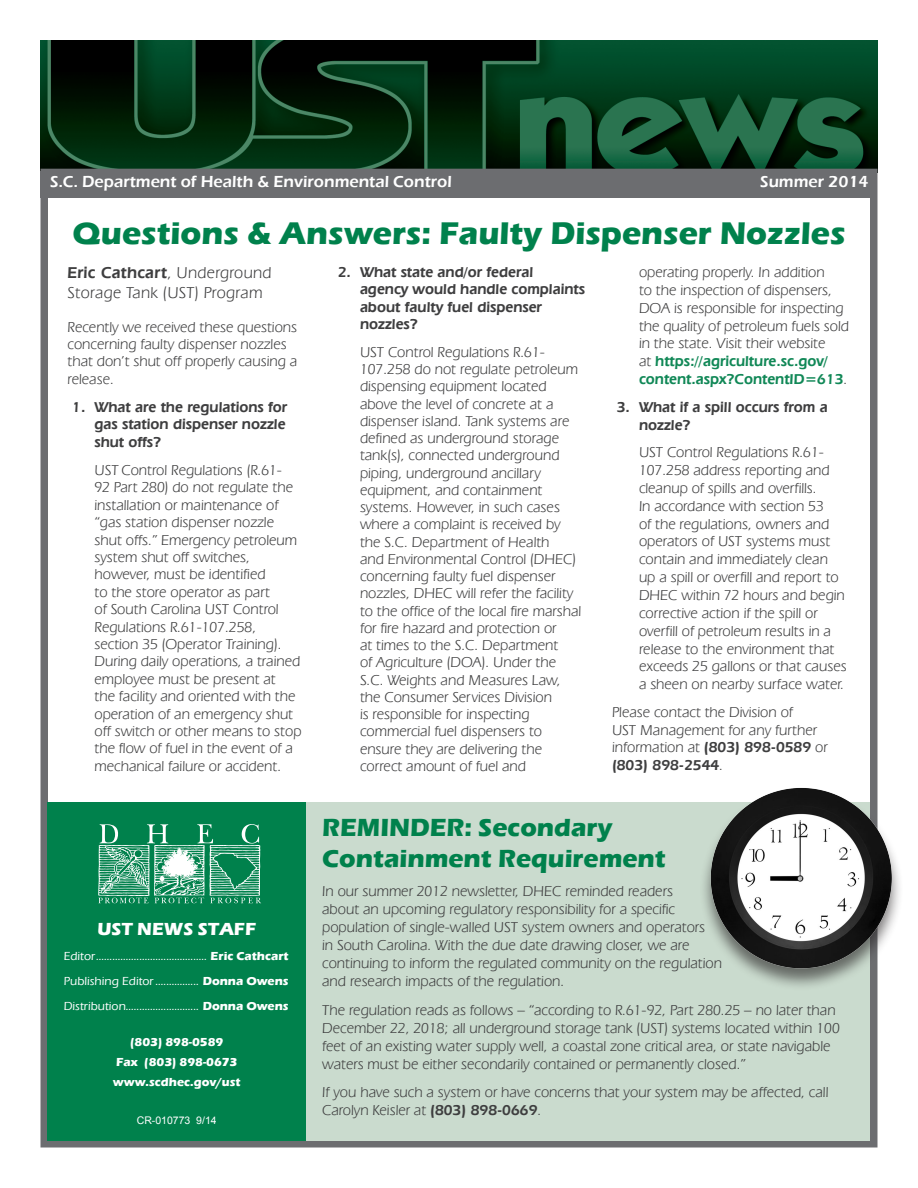
<style>
.page{position:relative;width:918px;height:1188px;background:#fff}
.page>*{position:absolute;margin:0;border:0;box-sizing:border-box;transform-origin:0 0}
.Article_Header{font:700 32.25px "Eras ITC";color:#00814c}
.Article_Header-2{font:700 25.5px/30.6px "Eras ITC";color:#00814c}
.t1{font:700 18px "Eras ITC";color:#fff}
.t2{font:600 16.5px "Eras ITC";color:#fff}
.Article_byline{font:16.5px/19.8px "Eras IT Cby BT";letter-spacing:.02em;color:#3e3e3f}
.body_txt{font:15px/17.2px "Eras IT Cby BT";color:#3e3e3f}
.body_txt-2{font:600 15px/17.2px "Eras IT Cby BT";color:#3e3e3f}
.t3{font:500 12px "Eras ITC";color:#fff}
.t4{font:700 12px "Eras ITC";color:#fff}
.t5{font:10.5px "Arial";color:#fff}
.s1{font-weight:600}
.s2{font-weight:600;color:#118857}
.s3{font-weight:700}
</style>
<div class="page">
<img style="left:40px;top:40px;width:838px;height:129px">
<div style="left:40px;top:169px;width:838px;height:979px;border:8px solid #6c6d70"></div>
<div style="left:40px;top:172px;width:838px;height:26px;background:#6c6d70"></div>
<div style="left:306px;top:802px;width:564px;height:338px;background:#cadbce"></div>
<div style="left:48px;top:802px;width:258px;height:338px;background:#00814c"></div>
<svg style="left:98px;top:824px;width:163px;height:79px"></svg>
<div style="left:699px;top:787px;width:204px;height:204px;background:#231f20;opacity:.6"></div>
<img style="left:710px;top:786px;width:182px;height:185px">
<p class="t2" style="left:50px;top:173px;width:403px">S.C. Department of Health &amp; Environmental Control</p>
<p class="t2" style="left:760px;top:173px;width:110px">Summer 2014</p>
<p class="Article_Header" style="left:73px;top:215px;width:775px">Questions &amp; Answers: Faulty Dispenser Nozzles</p>
<p class="Article_byline" style="left:68px;top:263px;width:206px"><span class="s1">Eric Cathcart</span>, Underground<br>Storage Tank (UST) Program</p>
<p class="body_txt" style="left:68px;top:318px;width:231px">Recently we received these questions concerning faulty dispenser nozzles that don’t shut off properly causing a release.</p>
<p class="body_txt-2" style="left:94px;top:398px;width:194px;text-align:justify;text-indent:-22px">1. What are the regulations for gas station dispenser nozzle shut offs?</p>
<p class="body_txt" style="left:94px;top:461px;width:209px">UST Control Regulations (R.61-<br>92 Part 280) do not regulate the installation or maintenance of “gas station dispenser nozzle shut offs.” Emergency petroleum system shut off switches, however, must be identified<br>to the store operator as part<br>of South Carolina UST Control<br>Regulations R.61-107.258, section 35 (Operator Training).<br>During daily operations, a trained employee must be present at<br>the facility and oriented with the operation of an emergency shut off switch or other means to stop the flow of fuel in the event of a mechanical failure or accident.</p>
<p class="body_txt-2" style="left:360px;top:263px;width:226px;text-indent:-22px">2. What state and/or federal agency would handle complaints about faulty fuel dispenser nozzles?</p>
<p class="body_txt" style="left:360px;top:343px;width:223px">UST Control Regulations R.61-<br>107.258 do not regulate petroleum dispensing equipment located above the level of concrete at a dispenser island. Tank systems are defined as underground storage tank(s), connected underground piping, underground ancillary equipment, and containment systems. However, in such cases where a complaint is received by the S.C. Department of Health<br>and Environmental Control (DHEC) concerning faulty fuel dispenser nozzles, DHEC will refer the facility to the office of the local fire marshal for fire hazard and protection or<br>at times to the S.C. Department<br>of Agriculture (DOA). Under the<br>S.C. Weights and Measures Law, the Consumer Services Division<br>is responsible for inspecting commercial fuel dispensers to ensure they are delivering the correct amount of fuel and</p>
<p class="body_txt" style="left:639px;top:263px;width:212px;line-height:17.9px">operating properly. In addition<br>to the inspection of dispensers, DOA is responsible for inspecting the quality of petroleum fuels sold in the state. Visit their website<br>at <span class="s2">https://agriculture.sc.gov/ content.aspx?ContentID=613</span>.</p>
<p class="body_txt-2" style="left:639px;top:398px;width:190px;line-height:17.9px;text-indent:-22px">3. What if a spill occurs from a nozzle?</p>
<p class="body_txt" style="left:639px;top:443px;width:209px;line-height:17.9px">UST Control Regulations R.61-<br>107.258 address reporting and cleanup of spills and overfills.<br>In accordance with section 53<br>of the regulations, owners and operators of UST systems must contain and immediately clean up a spill or overfill and report to<br>DHEC within 72 hours and begin corrective action if the spill or overfill of petroleum results in a release to the environment that exceeds 25 gallons or that causes a sheen on nearby surface water.</p>
<p class="body_txt" style="left:612px;top:703px;width:217px;line-height:17.9px">Please contact the Division of<br>UST Management for any further information at <span class="s1">(803) 898-0589</span> or <span class="s1">(803) 898-2544</span>.</p>
<p class="t1" style="left:97px;top:918px;width:160px">UST NEWS STAFF</p>
<p class="t3" style="left:64px;top:949px;width:227px">Editor......................................... <span class="s3">Eric Cathcart</span></p>
<p class="t3" style="left:64px;top:975px;width:227px">Publishing Editor................ <span class="s3">Donna Owens</span></p>
<p class="t3" style="left:64px;top:1000px;width:227px">Distribution........................... <span class="s3">Donna Owens</span></p>
<p class="t4" style="left:130px;top:1036px;width:95px">(803) 898-0589</p>
<p class="t4" style="left:116px;top:1055px;width:123px">Fax (803) 898-0673</p>
<p class="t4" style="left:113px;top:1075px;width:129px">www.scdhec.gov/ust</p>
<p class="t5" style="left:137px;top:1114px;width:81px">CR-010773 9/14</p>
<p class="Article_Header-2" style="left:322px;top:813px;width:345px">REMINDER: Secondary<br>Containment Requirement</p>
<p class="body_txt" style="left:322px;top:882px;width:401px;line-height:18px">In our summer 2012 newsletter, DHEC reminded readers<br>about an upcoming regulatory responsibility for a specific population of single-walled UST system owners and operators<br>in South Carolina. With the due date drawing closer, we are continuing to inform the regulated community on the regulation and research impacts of the regulation.</p>
<p class="body_txt" style="left:322px;top:1000px;width:519px;line-height:18px">The regulation reads as follows – “according to R.61-92, Part 280.25 – no later than December 22, 2018; all underground storage tank (UST) systems located within 100 feet of an existing water supply well, a coastal zone critical area, or state navigable waters must be either secondarily contained or permanently closed.”</p>
<p class="body_txt" style="left:322px;top:1083px;width:508px;line-height:18px">If you have such a system or have concerns that your system may be affected, call<br>Carolyn Keisler at <span class="s1">(803) 898-0669</span>.</p>
</div>
